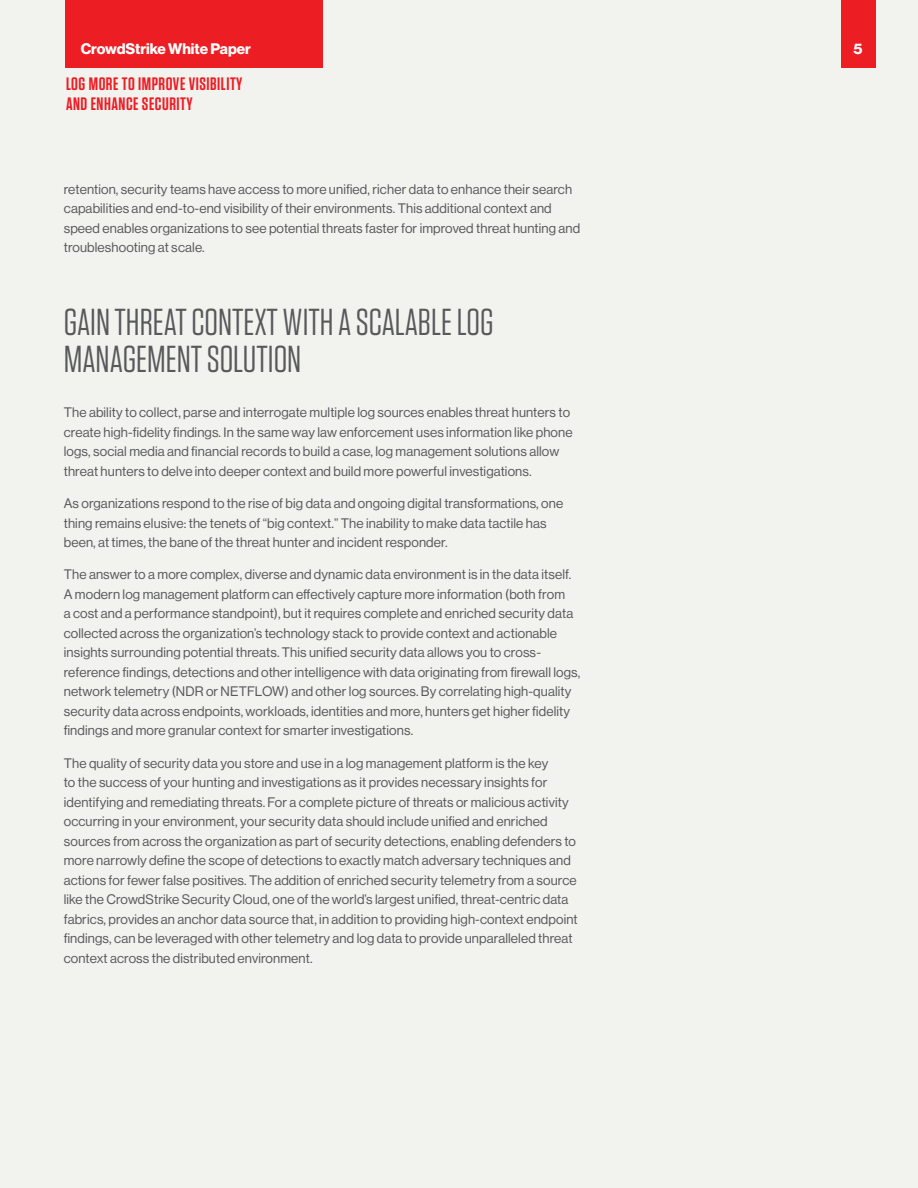
<style>
.page{position:relative;width:918px;height:1188px;background:#f2f2ee}
.page>*{position:absolute;margin:0;border:0;box-sizing:border-box;transform-origin:0 0}
.t1{font:37.5px/37.5px "Tungsten";color:#58595b}
.t2{font:600 18px/19.5px "Tungsten";letter-spacing:.03em;color:#ed1d24}
.t3{font:700 15px "Haas Grot Disp 75";color:#fff}
.t4{font:13.5px/19.5px "Haas Grot Disp 55 Roman";letter-spacing:.01em;color:#58595b}
</style>
<div class="page">
<div style="left:65px;top:0;width:258px;height:68px;background:#ed1d24"></div>
<div style="left:841px;top:0;width:34px;height:68px;background:#ed1d24"></div>
<p class="t3" style="left:81px;top:39px;width:172px">CrowdStrike White Paper</p>
<h2 class="t2" style="left:66px;top:74px;width:178px">LOG MORE TO IMPROVE VISIBILITY<br>AND ENHANCE SECURITY</h2>
<p class="t4" style="left:64px;top:179px;width:518px">retention, security teams have access to more unified, richer data to enhance their search capabilities and end-to-end visibility of their environments. This additional context and speed enables organizations to see potential threats faster for improved threat hunting and troubleshooting at scale.</p>
<h1 class="t1" style="left:64px;top:304px;width:431px">GAIN THREAT CONTEXT WITH A SCALABLE LOG<br>MANAGEMENT SOLUTION</h1>
<p class="t4" style="left:64px;top:403px;width:510px">The ability to collect, parse and interrogate multiple log sources enables threat hunters to create high-fidelity findings. In the same way law enforcement uses information like phone logs, social media and financial records to build a case, log management solutions allow threat hunters to delve into deeper context and build more powerful investigations.</p>
<p class="t4" style="left:64px;top:494px;width:501px">As organizations respond to the rise of big data and ongoing digital transformations, one thing remains elusive: the tenets of “big context.” The inability to make data tactile has been, at times, the bane of the threat hunter and incident responder.</p>
<p class="t4" style="left:64px;top:565px;width:518px">The answer to a more complex, diverse and dynamic data environment is in the data itself.<br>A modern log management platform can effectively capture more information (both from<br>a cost and a performance standpoint), but it requires complete and enriched security data collected across the organization’s technology stack to provide context and actionable insights surrounding potential threats. This unified security data allows you to cross&shy;reference findings, detections and other intelligence with data originating from firewall logs, network telemetry (NDR or NETFLOW) and other log sources. By correlating high-quality security data across endpoints, workloads, identities and more, hunters get higher fidelity findings and more granular context for smarter investigations.</p>
<p class="t4" style="left:64px;top:753px;width:515px">The quality of security data you store and use in a log management platform is the key<br>to the success of your hunting and investigations as it provides necessary insights for identifying and remediating threats. For a complete picture of threats or malicious activity occurring in your environment, your security data should include unified and enriched sources from across the organization as part of security detections, enabling defenders to more narrowly define the scope of detections to exactly match adversary techniques and actions for fewer false positives. The addition of enriched security telemetry from a source like the CrowdStrike Security Cloud, one of the world’s largest unified, threat-centric data fabrics, provides an anchor data source that, in addition to providing high-context endpoint findings, can be leveraged with other telemetry and log data to provide unparalleled threat context across the distributed environment.</p>
<p class="t3" style="left:854px;top:39px;width:11px">5</p>
</div>
